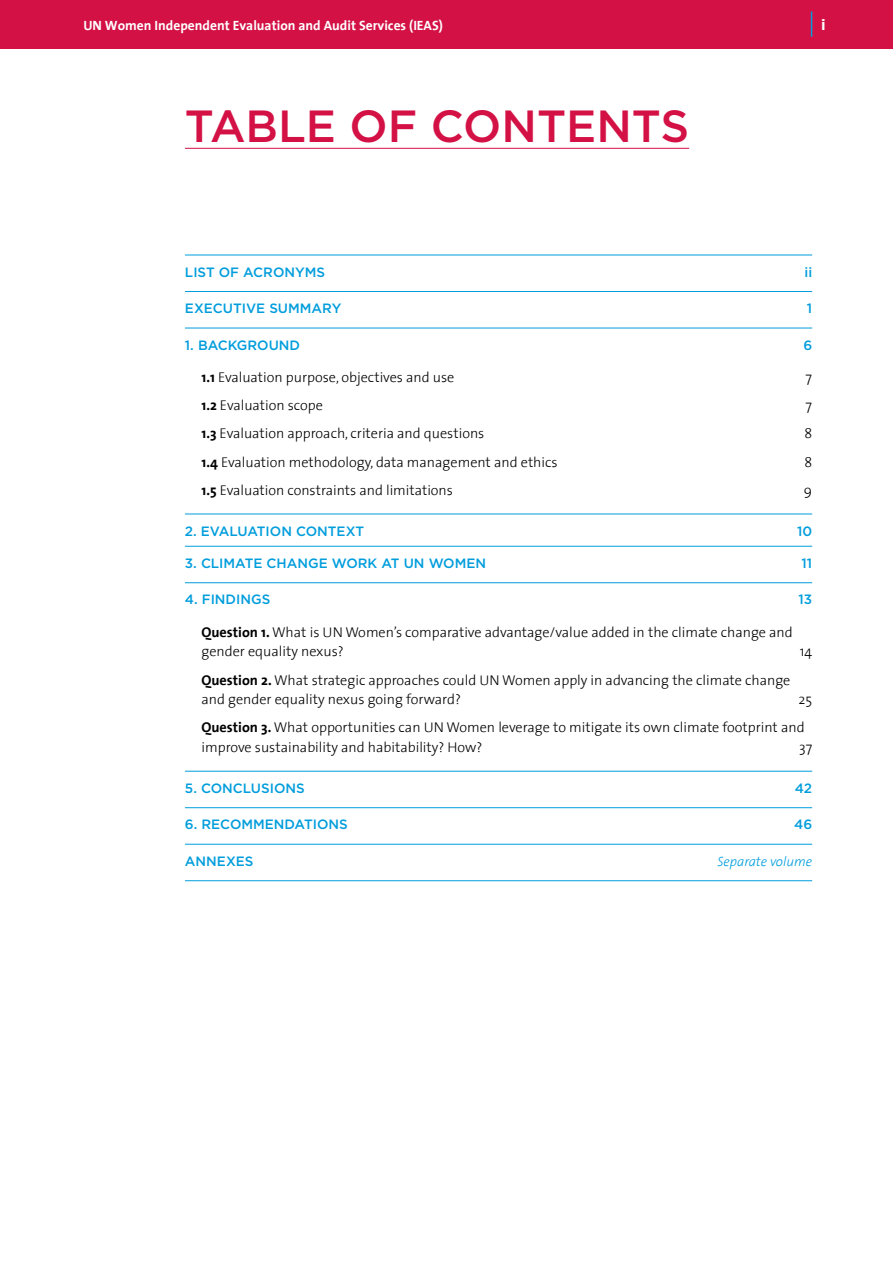
<style>
.page{position:relative;width:893px;height:1263px;background:#fff}
.page>*{position:absolute;margin:0;border:0;box-sizing:border-box;transform-origin:0 0}
.Prelim_TITLES_RED{font:500 45px "Gotham";color:#d31145}
.t1{font:700 15px "Gotham";color:#fff}
.ToC_Heading_Level_2{font:300 14.25px/19.6px "The Sans";color:#000}
.ToC_Heading_style_1{font:500 13.5px "Gotham";color:#009ddc}
.t2{font:700 13.5px "The Sans";color:#fff}
.ToC_Heading_style_1-2{font:italic 300 13.5px "The Sans";color:#009ddc}
.s1{font-weight:700}
</style>
<div class="page">
<div style="left:0;top:0;width:893px;height:48px;background:#d31145"></div>
<svg style="left:811px;top:11px;width:1px;height:26px"></svg>
<hr style="left:185px;top:148px;width:504px;height:1px;background:#d31145">
<hr style="left:185px;top:255px;width:627px;height:1px;background:#009ddc">
<hr style="left:185px;top:291px;width:627px;height:1px;background:#009ddc">
<hr style="left:185px;top:328px;width:627px;height:1px;background:#009ddc">
<hr style="left:185px;top:514px;width:627px;height:1px;background:#009ddc">
<hr style="left:185px;top:546px;width:627px;height:1px;background:#009ddc">
<hr style="left:185px;top:582px;width:627px;height:1px;background:#009ddc">
<hr style="left:185px;top:771px;width:627px;height:1px;background:#009ddc">
<hr style="left:185px;top:807px;width:627px;height:1px;background:#009ddc">
<hr style="left:185px;top:844px;width:627px;height:1px;background:#009ddc">
<hr style="left:185px;top:880px;width:627px;height:1px;background:#009ddc">
<p class="t2" style="left:83px;top:14px;width:361px">UN Women Independent Evaluation and Audit Services (IEAS)</p>
<p class="t1" style="left:821px;top:15px;width:6px">i</p>
<p class="Prelim_TITLES_RED" style="left:185px;top:97px;width:506px">TABLE OF CONTENTS</p>
<p class="ToC_Heading_style_1" style="left:185px;top:263px;width:142px">LIST OF ACRONYMS</p>
<p class="ToC_Heading_style_1" style="left:804px;top:263px;width:9px">ii</p>
<p class="ToC_Heading_style_1" style="left:185px;top:300px;width:158px">EXECUTIVE SUMMARY</p>
<p class="ToC_Heading_style_1" style="left:807px;top:300px;width:7px">1</p>
<p class="ToC_Heading_style_1" style="left:185px;top:336px;width:117px">1. BACKGROUND</p>
<p class="ToC_Heading_style_1" style="left:803px;top:336px;width:10px">6</p>
<p class="ToC_Heading_Level_2" style="left:201px;top:367px;width:254px"><span class="s1">1.1</span> Evaluation purpose, objectives and use</p>
<p class="ToC_Heading_Level_2" style="left:806px;top:367px;width:8px">7</p>
<p class="ToC_Heading_Level_2" style="left:201px;top:395px;width:123px"><span class="s1">1.2</span> Evaluation scope</p>
<p class="ToC_Heading_Level_2" style="left:806px;top:395px;width:8px">7</p>
<p class="ToC_Heading_Level_2" style="left:201px;top:423px;width:284px"><span class="s1">1.3</span> Evaluation approach, criteria and questions</p>
<p class="ToC_Heading_Level_2" style="left:804px;top:423px;width:9px">8</p>
<p class="ToC_Heading_Level_2" style="left:201px;top:451px;width:358px"><span class="s1">1.4</span> Evaluation methodology, data management and ethics</p>
<p class="ToC_Heading_Level_2" style="left:804px;top:451px;width:9px">8</p>
<p class="ToC_Heading_Level_2" style="left:201px;top:480px;width:253px"><span class="s1">1.5</span> Evaluation constraints and limitations</p>
<p class="ToC_Heading_Level_2" style="left:804px;top:480px;width:10px">9</p>
<p class="ToC_Heading_style_1" style="left:185px;top:522px;width:181px">2. EVALUATION CONTEXT</p>
<p class="ToC_Heading_style_1" style="left:797px;top:522px;width:17px">10</p>
<p class="ToC_Heading_style_1" style="left:185px;top:554px;width:303px">3. CLIMATE CHANGE WORK AT UN WOMEN</p>
<p class="ToC_Heading_style_1" style="left:801px;top:554px;width:12px">11</p>
<p class="ToC_Heading_style_1" style="left:185px;top:591px;width:87px">4. FINDINGS</p>
<p class="ToC_Heading_style_1" style="left:798px;top:591px;width:15px">13</p>
<p class="ToC_Heading_Level_2" style="left:201px;top:622px;width:593px"><span class="s1">Question 1.</span> What is UN Women’s comparative advantage/value added in the climate change and gender equality nexus?</p>
<p class="ToC_Heading_Level_2" style="left:800px;top:641px;width:14px">14</p>
<p class="ToC_Heading_Level_2" style="left:201px;top:669px;width:590px"><span class="s1">Question 2.</span> What strategic approaches could UN Women apply in advancing the climate change and gender equality nexus going forward?</p>
<p class="ToC_Heading_Level_2" style="left:799px;top:689px;width:15px">25</p>
<p class="ToC_Heading_Level_2" style="left:201px;top:717px;width:605px"><span class="s1">Question 3.</span> What opportunities can UN Women leverage to mitigate its own climate footprint and improve sustainability and habitability? How?</p>
<p class="ToC_Heading_Level_2" style="left:799px;top:737px;width:15px">37</p>
<p class="ToC_Heading_style_1" style="left:185px;top:779px;width:121px">5. CONCLUSIONS</p>
<p class="ToC_Heading_style_1" style="left:795px;top:779px;width:19px">42</p>
<p class="ToC_Heading_style_1" style="left:185px;top:816px;width:164px">6. RECOMMENDATIONS</p>
<p class="ToC_Heading_style_1" style="left:794px;top:816px;width:20px">46</p>
<p class="ToC_Heading_style_1" style="left:185px;top:852px;width:70px">ANNEXES</p>
<p class="ToC_Heading_style_1-2" style="left:717px;top:850px;width:96px">Separate volume</p>
</div>
